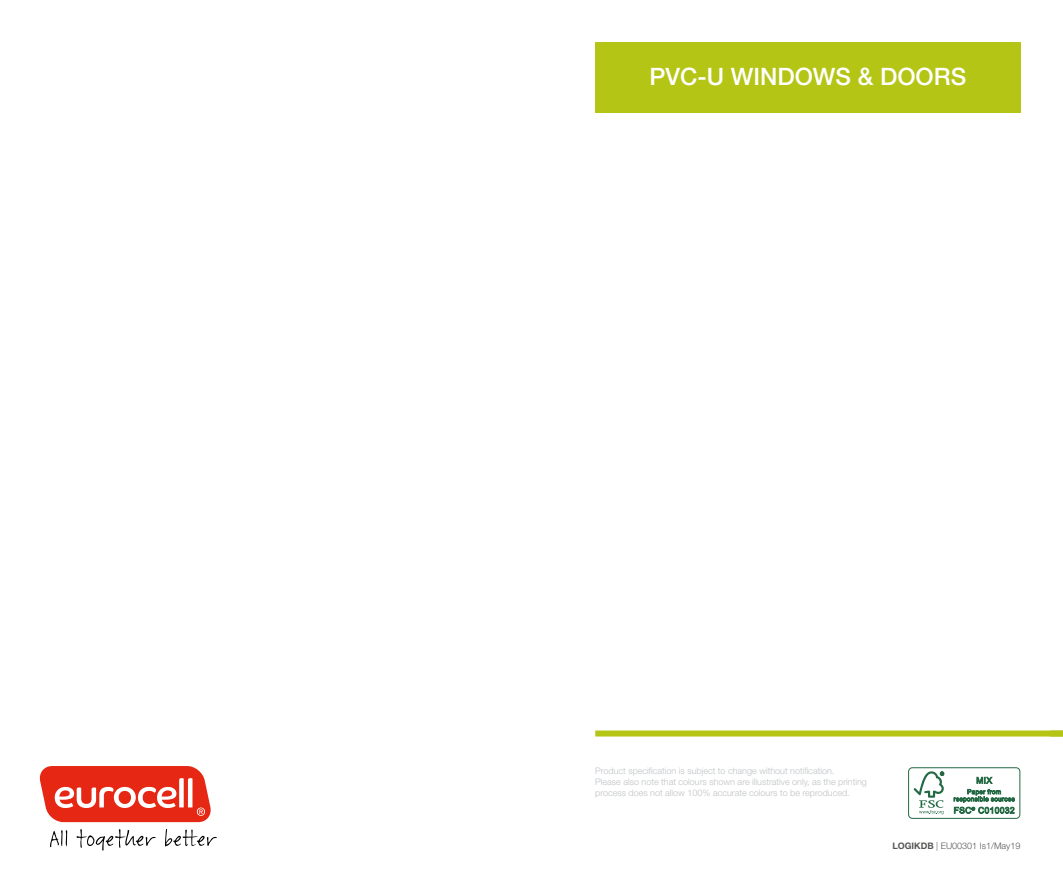
<style>
.page{position:relative;width:1063px;height:893px;background:#fff}
.page>*{position:absolute;margin:0;border:0;box-sizing:border-box;transform-origin:0 0}
.t1{font:500 24px "Helvetica Neue LT Std";color:#fff}
.t2{font:300 9px/10.8px "Helvetica Neue LT Std";color:#bec1c4}
.t3{font:300 9px "Helvetica Neue LT Std";color:#575756}
.s1{font-weight:700}
</style>
<div class="page">
<svg style="left:39px;top:766px;width:172px;height:56px"></svg>
<svg style="left:77px;top:829px;width:79px;height:21px"></svg>
<svg style="left:165px;top:829px;width:52px;height:17px"></svg>
<svg style="left:50px;top:830px;width:17px;height:17px"></svg>
<div style="left:595px;top:730px;width:468px;height:6px;background:#b5c515"></div>
<div style="left:595px;top:43px;width:425px;height:70px;background:#b5c515"></div>
<div style="left:908px;top:767px;width:112px;height:52px;border:1px solid #236943;border-radius:4px"></div>
<svg style="left:914px;top:771px;width:30px;height:43px"></svg>
<svg style="left:954px;top:777px;width:61px;height:37px"></svg>
<h1 class="t1" style="left:649px;top:62px;width:318px">PVC-U WINDOWS &amp; DOORS</h1>
<p class="t2" style="left:595px;top:765px;width:273px">Product specification is subject to change without notification.<br>Please also note that colours shown are illustrative only, as the printing process does not allow 100% accurate colours to be reproduced.</p>
<p class="t3" style="left:892px;top:841px;width:130px"><span class="s1">LOGIKDB</span> | EU00301 Is1/May19</p>
</div>
